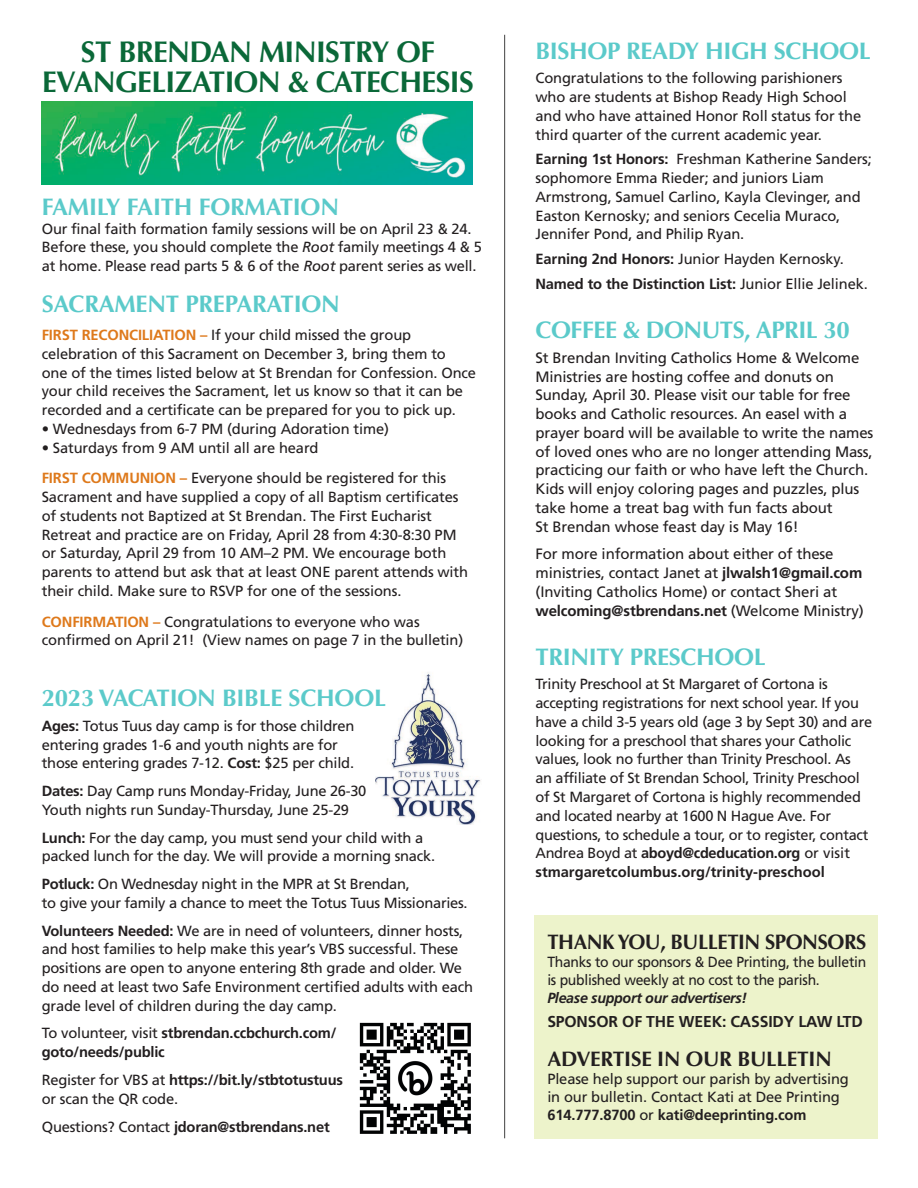
<style>
.page{position:relative;width:918px;height:1188px;background:#fff}
.page>*{position:absolute;margin:0;border:0;box-sizing:border-box;transform-origin:0 0}
.t1{font:700 30px/30px "Optima";letter-spacing:-.02em;color:#0a6838;text-align:center}
.t2{font:700 24px "Optima";letter-spacing:-.015em;color:#5bcaca}
.t3{font:700 21px "Optima";letter-spacing:-.02em;color:#231f20}
.t4{font:700 15.75px "Frutiger LT Std";letter-spacing:-.01em;color:#231f20}
.t5{font:15px/18.8px "Frutiger LT Std";letter-spacing:-.01em;color:#231f20}
.t6{font:14.7px/18.8px "Frutiger LT Std";letter-spacing:-.015em;color:#231f20}
.t7{font:700 14.7px/18.8px "Frutiger LT Std";letter-spacing:-.015em;color:#231f20}
.t8{font:14.7px/18px "Frutiger LT Std";letter-spacing:-.015em;color:#231f20;scale:.95 1}
.t9{font:italic 700 14.7px "Frutiger LT Std";letter-spacing:-.02em;color:#231f20}
.s1{font-style:italic}
.s2{font-weight:700;color:#de791b}
.s3{font-weight:700}
.s4{font-weight:400}
</style>
<div class="page">
<img style="left:376px;top:672px;width:105px;height:153px">
<img style="left:359px;top:1022px;width:112px;height:112px">
<hr style="left:504px;top:35px;width:1px;height:1103px;background:#424242">
<img style="left:42px;top:102px;width:430px;height:82px">
<div style="left:534px;top:915px;width:343px;height:223px;background:#edf3cb"></div>
<h1 class="t1" style="left:42px;top:38px;width:433px">ST BRENDAN MINISTRY OF<br>EVANGELIZATION &amp; CATECHESIS</h1>
<h2 class="t2" style="left:42px;top:193px;width:299px">FAMILY FAITH FORMATION</h2>
<p class="t6" style="left:42px;top:219px;width:442px">Our final faith formation family sessions will be on April 23 &amp; 24.<br>Before these, you should complete the <span class="s1">Root</span> family meetings 4 &amp; 5 at home. Please read parts 5 &amp; 6 of the <span class="s1">Root</span> parent series as well.</p>
<h2 class="t2" style="left:42px;top:290px;width:300px">SACRAMENT PREPARATION</h2>
<p class="t6" style="left:42px;top:326px;width:436px"><span class="s2">FIRST RECONCILIATION –</span> If your child missed the group celebration of this Sacrament on December 3, bring them to<br>one of the times listed below at St Brendan for Confession. Once your child receives the Sacrament, let us know so that it can be recorded and a certificate can be prepared for you to pick up.</p>
<p class="t6" style="left:42px;top:419px;width:349px">• Wednesdays from 6-7 PM (during Adoration time)</p>
<p class="t6" style="left:42px;top:432px;width:406px;line-height:30.8px">• Saturdays from 9 AM until all are heard<br><span class="s2">FIRST COMMUNION –</span> Everyone should be registered for this</p>
<p class="t6" style="left:42px;top:488px;width:428px">Sacrament and have supplied a copy of all Baptism certificates of students not Baptized at St Brendan. The First Eucharist Retreat and practice are on Friday, April 28 from 4:30-8:30 PM or Saturday, April 29 from 10 AM–2 PM. We encourage both parents to attend but ask that at least ONE parent attends with their child. Make sure to RSVP for one of the sessions.</p>
<p class="t6" style="left:42px;top:612px;width:423px"><span class="s2">CONFIRMATION –</span> Congratulations to everyone who was confirmed on April 21! (View names on page 7 in the bulletin)</p>
<h2 class="t2" style="left:42px;top:683px;width:346px">2023 VACATION BIBLE SCHOOL</h2>
<p class="t6" style="left:42px;top:717px;width:314px"><span class="s3">Ages:</span> Totus Tuus day camp is for those children entering grades 1-6 and youth nights are for those entering grades 7-12. <span class="s3">Cost:</span> $25 per child.</p>
<p class="t6" style="left:42px;top:782px;width:326px"><span class="s3">Dates:</span> Day Camp runs Monday-Friday, June 26-30<br>Youth nights run Sunday-Thursday, June 25-29</p>
<p class="t6" style="left:42px;top:828px;width:395px"><span class="s3">Lunch:</span> For the day camp, you must send your child with a packed lunch for the day. We will provide a morning snack.</p>
<p class="t6" style="left:42px;top:875px;width:427px"><span class="s3">Potluck:</span> On Wednesday night in the MPR at St Brendan,<br>to give your family a chance to meet the Totus Tuus Missionaries.</p>
<p class="t6" style="left:42px;top:921px;width:433px"><span class="s3">Volunteers Needed:</span> We are in need of volunteers, dinner hosts, and host families to help make this year’s VBS successful. These positions are open to anyone entering 8th grade and older. We do need at least two Safe Environment certified adults with each grade level of children during the day camp.</p>
<p class="t7" style="left:42px;top:1024px;width:296px"><span class="s4">To volunteer, visit</span> stbrendan.ccbchurch.com/ goto/needs/public</p>
<p class="t6" style="left:42px;top:1071px;width:303px">Register for VBS at <span class="s3">https://bit.ly/stbtotustuus </span>or scan the QR code.</p>
<p class="t7" style="left:42px;top:1117px;width:289px"><span class="s4">Questions? Contact</span> jdoran@stbrendans.net</p>
<h2 class="t2" style="left:536px;top:37px;width:337px">BISHOP READY HIGH SCHOOL</h2>
<p class="t6" style="left:536px;top:69px;width:327px">Congratulations to the following parishioners who are students at Bishop Ready High School and who have attained Honor Roll status for the third quarter of the current academic year.</p>
<p class="t6" style="left:536px;top:150px;width:338px"><span class="s3">Earning 1st Honors:</span> Freshman Katherine Sanders; sophomore Emma Rieder; and juniors Liam Armstrong, Samuel Carlino, Kayla Clevinger, and Easton Kernosky; and seniors Cecelia Muraco, Jennifer Pond, and Philip Ryan.</p>
<p class="t7" style="left:536px;top:247px;width:334px;line-height:24.8px">Earning 2nd Honors: <span class="s4">Junior Hayden Kernosky.<br></span>Named to the Distinction List: <span class="s4">Junior Ellie Jelinek.</span></p>
<h2 class="t2" style="left:536px;top:316px;width:316px">COFFEE &amp; DONUTS, APRIL 30</h2>
<p class="t5" style="left:536px;top:348px;width:339px">St Brendan Inviting Catholics Home &amp; Welcome Ministries are hosting coffee and donuts on Sunday, April 30. Please visit our table for free books and Catholic resources. An easel with a prayer board will be available to write the names of loved ones who are no longer attending Mass, practicing our faith or who have left the Church.<br>Kids will enjoy coloring pages and puzzles, plus take home a treat bag with fun facts about<br>St Brendan whose feast day is May 16!</p>
<p class="t5" style="left:536px;top:545px;width:330px">For more information about either of these ministries, contact Janet at <span class="s3">jlwalsh1@gmail.com </span>(Inviting Catholics Home) or contact Sheri at <span class="s3">welcoming@stbrendans.net</span> (Welcome Ministry)</p>
<h2 class="t2" style="left:536px;top:643px;width:232px">TRINITY PRESCHOOL</h2>
<p class="t6" style="left:535px;top:675px;width:338px">Trinity Preschool at St Margaret of Cortona is accepting registrations for next school year. If you have a child 3-5 years old (age 3 by Sept 30) and are looking for a preschool that shares your Catholic values, look no further than Trinity Preschool. As<br>an affiliate of St Brendan School, Trinity Preschool of St Margaret of Cortona is highly recommended and located nearby at 1600 N Hague Ave. For questions, to schedule a tour, or to register, contact Andrea Boyd at <span class="s3">aboyd@cdeducation.org</span> or visit <span class="s3">stmargaretcolumbus.org/trinity-preschool</span></p>
<h3 class="t3" style="left:547px;top:930px;width:320px">THANK YOU, BULLETIN SPONSORS</h3>
<p class="t8" style="left:547px;top:953px;width:337px">Thanks to our sponsors &amp; Dee Printing, the bulletin is published weekly at no cost to the parish.</p>
<p class="t9" style="left:547px;top:989px;width:201px">Please support our advertisers!</p>
<p class="t4" style="left:547px;top:1012px;width:317px">SPONSOR OF THE WEEK: CASSIDY LAW LTD</p>
<h3 class="t3" style="left:547px;top:1047px;width:286px">ADVERTISE IN OUR BULLETIN</h3>
<p class="t6" style="left:547px;top:1070px;width:303px;line-height:18px">Please help support our parish by advertising in our bulletin. Contact Kati at Dee Printing<br><span class="s3">614.777.8700</span> or <span class="s3">kati@deeprinting.com</span></p>
</div>
